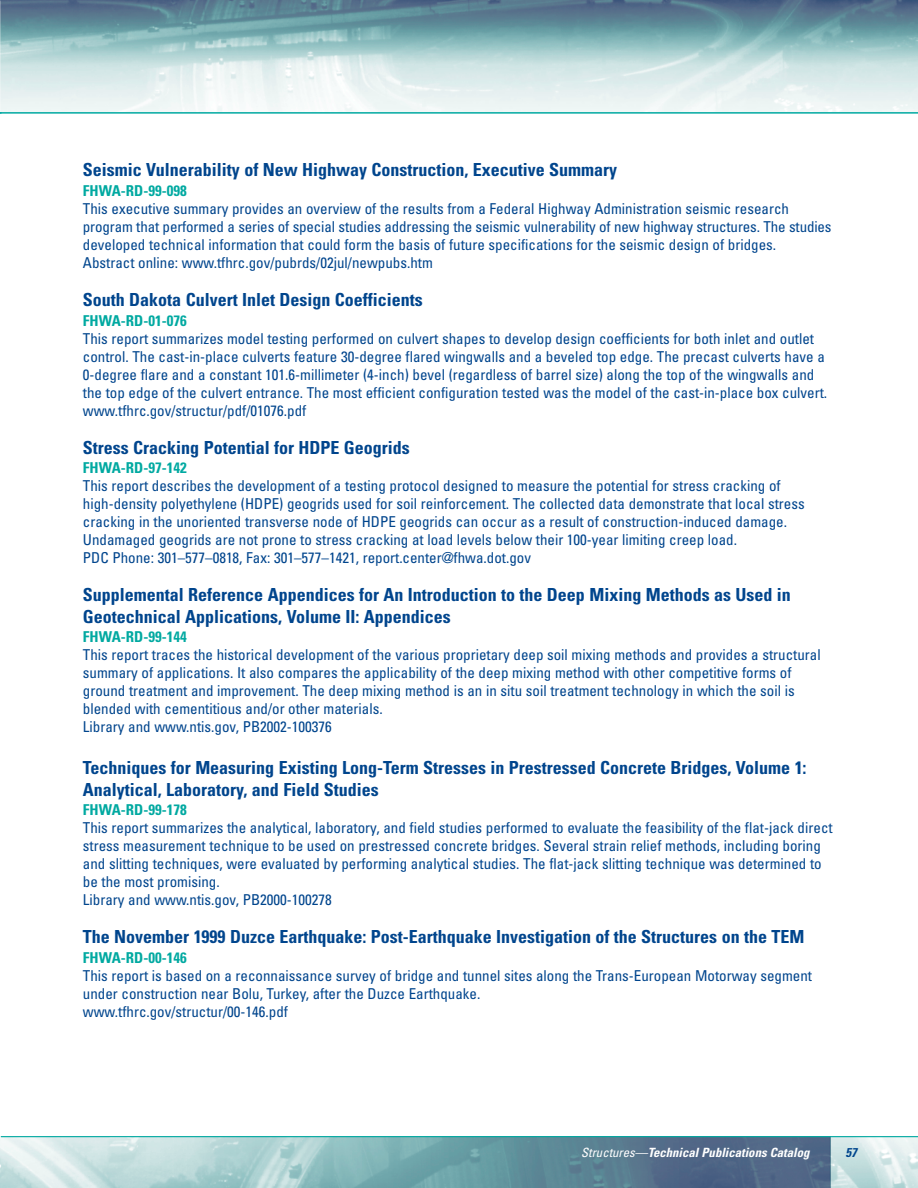
<style>
.page{position:relative;width:918px;height:1188px;background:#fff}
.page>*{position:absolute;margin:0;border:0;box-sizing:border-box;transform-origin:0 0}
.t1{font:700 condensed 18px/21.6px "Univers";color:#00458d}
.t2{font:condensed 15px/18px "Univers";color:#00458d}
.t3{font:700 condensed 15px "Univers";color:#00a9a1}
.t4{font:italic 700 condensed 12.75px "Univers";color:#fff}
.t5{font:italic 700 condensed 12.75px "Univers";color:#00458d}
.s1{font-weight:400}
</style>
<div class="page">
<img style="left:0;top:0;width:918px;height:112px">
<hr style="left:0;top:112px;width:918px;height:2px;background:#00a9a1">
<img style="left:1px;top:1137px;width:917px;height:51px">
<hr style="left:0;top:1136px;width:918px;height:1px;background:#00a9a1">
<p class="t1" style="left:83px;top:161px;width:536px">Seismic Vulnerability of New Highway Construction, Executive Summary</p>
<p class="t3" style="left:83px;top:185px;width:105px">FHWA-RD-99-098</p>
<p class="t2" style="left:83px;top:201px;width:750px">This executive summary provides an overview of the results from a Federal Highway Administration seismic research program that performed a series of special studies addressing the seismic vulnerability of new highway structures. The studies developed technical information that could form the basis of future specifications for the seismic design of bridges.<br>Abstract online: www.tfhrc.gov/pubrds/02jul/newpubs.htm</p>
<p class="t1" style="left:83px;top:291px;width:341px">South Dakota Culvert Inlet Design Coefficients</p>
<p class="t3" style="left:83px;top:315px;width:105px">FHWA-RD-01-076</p>
<p class="t2" style="left:83px;top:331px;width:746px">This report summarizes model testing performed on culvert shapes to develop design coefficients for both inlet and outlet control. The cast-in-place culverts feature 30-degree flared wingwalls and a beveled top edge. The precast culverts have a 0-degree flare and a constant 101.6-millimeter (4-inch) bevel (regardless of barrel size) along the top of the wingwalls and the top edge of the culvert entrance. The most efficient configuration tested was the model of the cast-in-place box culvert. www.tfhrc.gov/structur/pdf/01076.pdf</p>
<p class="t1" style="left:83px;top:438px;width:328px">Stress Cracking Potential for HDPE Geogrids</p>
<p class="t3" style="left:83px;top:462px;width:105px">FHWA-RD-97-142</p>
<p class="t2" style="left:83px;top:478px;width:723px">This report describes the development of a testing protocol designed to measure the potential for stress cracking of high-density polyethylene (HDPE) geogrids used for soil reinforcement. The collected data demonstrate that local stress cracking in the unoriented transverse node of HDPE geogrids can occur as a result of construction-induced damage.<br>Undamaged geogrids are not prone to stress cracking at load levels below their 100-year limiting creep load.<br>PDC Phone: 301–577–0818, Fax: 301–577–1421, report.center@fhwa.dot.gov</p>
<p class="t1" style="left:83px;top:586px;width:709px">Supplemental Reference Appendices for An Introduction to the Deep Mixing Methods as Used in<br>Geotechnical Applications, Volume II: Appendices</p>
<p class="t3" style="left:83px;top:631px;width:105px">FHWA-RD-99-144</p>
<p class="t2" style="left:83px;top:647px;width:739px">This report traces the historical development of the various proprietary deep soil mixing methods and provides a structural summary of applications. It also compares the applicability of the deep mixing method with other competitive forms of ground treatment and improvement. The deep mixing method is an in situ soil treatment technology in which the soil is blended with cementitious and/or other materials.<br>Library and www.ntis.gov, PB2002-100376</p>
<p class="t1" style="left:83px;top:759px;width:725px">Techniques for Measuring Existing Long-Term Stresses in Prestressed Concrete Bridges, Volume 1:<br>Analytical, Laboratory, and Field Studies</p>
<p class="t3" style="left:83px;top:804px;width:105px">FHWA-RD-99-178</p>
<p class="t2" style="left:83px;top:820px;width:751px">This report summarizes the analytical, laboratory, and field studies performed to evaluate the feasibility of the flat-jack direct stress measurement technique to be used on prestressed concrete bridges. Several strain relief methods, including boring and slitting techniques, were evaluated by performing analytical studies. The flat-jack slitting technique was determined to be the most promising.<br>Library and www.ntis.gov, PB2000-100278</p>
<p class="t1" style="left:83px;top:928px;width:723px">The November 1999 Duzce Earthquake: Post-Earthquake Investigation of the Structures on the TEM</p>
<p class="t3" style="left:83px;top:952px;width:105px">FHWA-RD-00-146</p>
<p class="t2" style="left:83px;top:968px;width:731px">This report is based on a reconnaissance survey of bridge and tunnel sites along the Trans-European Motorway segment under construction near Bolu, Turkey, after the Duzce Earthquake.<br>www.tfhrc.gov/structur/00-146.pdf</p>
<p class="t4" style="left:581px;top:1148px;width:230px"><span class="s1">Structures—</span>Technical Publications Catalog</p>
<p class="t5" style="left:845px;top:1148px;width:13px">57</p>
</div>
